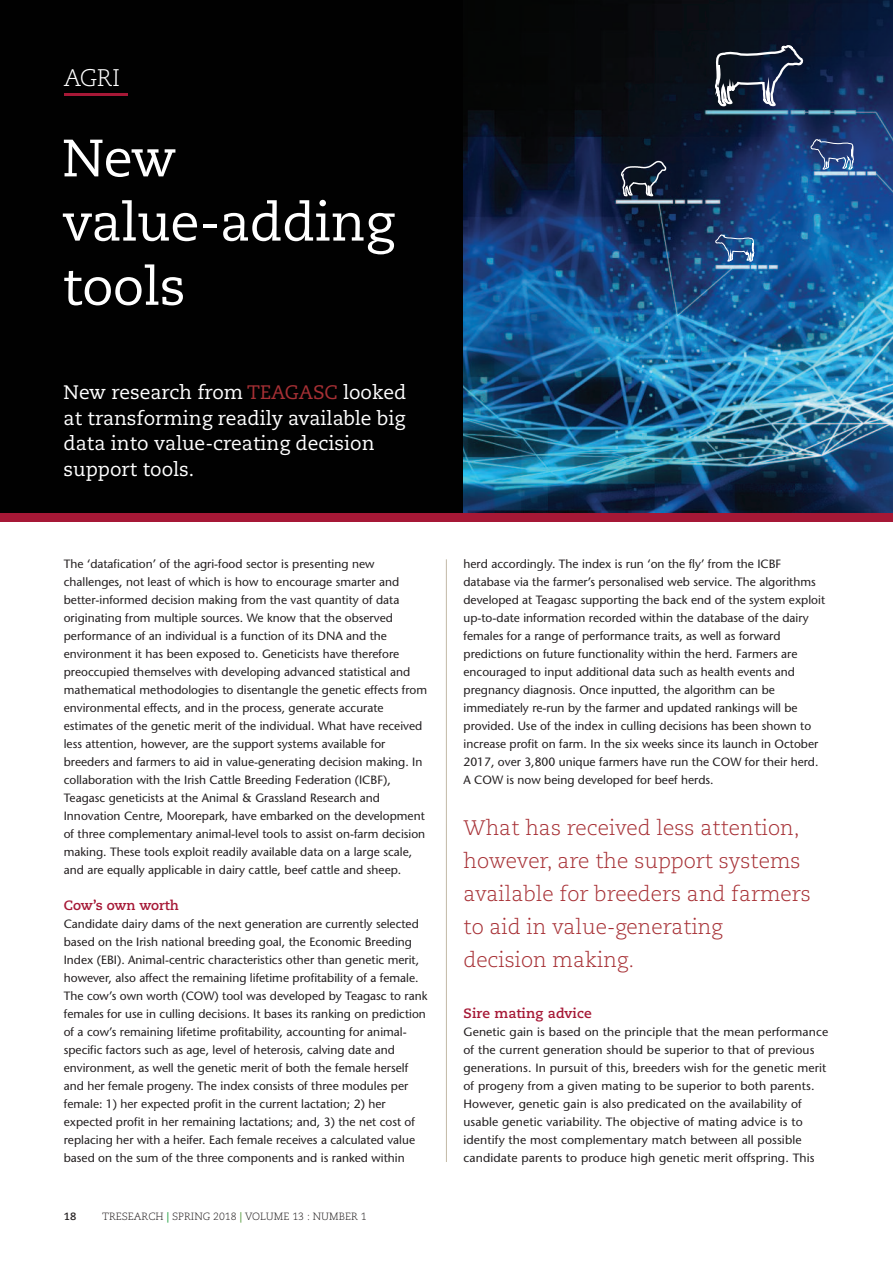
<style>
.page{position:relative;width:893px;height:1263px;background:#fff}
.page>*{position:absolute;margin:0;border:0;box-sizing:border-box;transform-origin:0 0}
.t1{font:52.5px/64.2px "Caecilia";letter-spacing:-.01em;color:#fff}
.t2{font:300 24px "Caecilia";color:#fff}
.t3{font:300 21px/33px "Caecilia";color:#a73035}
.t4{font:19.5px/25.5px "Caecilia";color:#fff}
.t5{font:700 13.5px "Caecilia";letter-spacing:.01em;color:#a61836}
.t6{font:12px/18px "Stone Sans";color:#231f20}
.t7{font:300 10.5px "Caecilia";color:#231f20}
.t8{font:700 10.5px "Caecilia";color:#231f20}
.s1{color:#a73035}
.s2{font-weight:700;color:#29a347}
.s3{font-weight:700;color:#5b9e44}
</style>
<div class="page">
<div style="left:0;top:0;width:463px;height:518px;background:#010101"></div>
<img style="left:463px;top:0;width:430px;height:513px">
<hr style="left:64px;top:94px;width:64px;height:2px;background:#a61836">
<hr style="left:446px;top:559px;width:1px;height:603px;background:#c2b9a6">
<div style="left:0;top:513px;width:893px;height:9px;background:#a61836"></div>
<svg style="left:621px;top:161px;width:46px;height:38px"></svg>
<svg style="left:708px;top:36px;width:98px;height:73px"></svg>
<svg style="left:810px;top:133px;width:44px;height:37px"></svg>
<svg style="left:714px;top:230px;width:43px;height:33px"></svg>
<h2 class="t2" style="left:64px;top:68px;width:58px">AGRI</h2>
<h1 class="t1" style="left:62px;top:131px;width:333px">New value-adding tools</h1>
<h3 class="t4" style="left:64px;top:381px;width:344px">New research from <span class="s1">TEAGASC</span> looked at transforming readily available big data into value-creating decision support tools.</h3>
<p class="t6" style="left:64px;top:556px;width:365px">The ‘datafication’ of the agri-food sector is presenting new challenges, not least of which is how to encourage smarter and better-informed decision making from the vast quantity of data originating from multiple sources. We know that the observed performance of an individual is a function of its DNA and the environment it has been exposed to. Geneticists have therefore preoccupied themselves with developing advanced statistical and mathematical methodologies to disentangle the genetic effects from environmental effects, and in the process, generate accurate estimates of the genetic merit of the individual. What have received less attention, however, are the support systems available for breeders and farmers to aid in value-generating decision making. In collaboration with the Irish Cattle Breeding Federation (ICBF), Teagasc geneticists at the Animal &amp; Grassland Research and Innovation Centre, Moorepark, have embarked on the development of three complementary animal-level tools to assist on-farm decision making. These tools exploit readily available data on a large scale, and are equally applicable in dairy cattle, beef cattle and sheep.</p>
<p class="t5" style="left:64px;top:899px;width:117px">Cow’s own worth</p>
<p class="t6" style="left:64px;top:916px;width:365px">Candidate dairy dams of the next generation are currently selected based on the Irish national breeding goal, the Economic Breeding Index (EBI). Animal-centric characteristics other than genetic merit, however, also affect the remaining lifetime profitability of a female.<br>The cow’s own worth (COW) tool was developed by Teagasc to rank females for use in culling decisions. It bases its ranking on prediction of a cow’s remaining lifetime profitability, accounting for animal&shy;specific factors such as age, level of heterosis, calving date and environment, as well the genetic merit of both the female herself and her female progeny. The index consists of three modules per female: 1) her expected profit in the current lactation; 2) her expected profit in her remaining lactations; and, 3) the net cost of replacing her with a heifer. Each female receives a calculated value based on the sum of the three components and is ranked within</p>
<p class="t8" style="left:64px;top:1212px;width:14px">18</p>
<p class="t7" style="left:102px;top:1212px;width:266px">TRESEARCH <span class="s2">|</span> SPRING 2018 <span class="s3">|</span> VOLUME 13 : NUMBER 1</p>
<p class="t6" style="left:463px;top:556px;width:363px">herd accordingly. The index is run ‘on the fly’ from the ICBF database via the farmer’s personalised web service. The algorithms developed at Teagasc supporting the back end of the system exploit up-to-date information recorded within the database of the dairy females for a range of performance traits, as well as forward predictions on future functionality within the herd. Farmers are encouraged to input additional data such as health events and pregnancy diagnosis. Once inputted, the algorithm can be immediately re-run by the farmer and updated rankings will be provided. Use of the index in culling decisions has been shown to increase profit on farm. In the six weeks since its launch in October 2017, over 3,800 unique farmers have run the COW for their herd.<br>A COW is now being developed for beef herds.</p>
<h3 class="t3" style="left:463px;top:813px;width:349px">What has received less attention, however, are the support systems available for breeders and farmers to aid in value-generating decision making.</h3>
<p class="t5" style="left:463px;top:1007px;width:130px">Sire mating advice</p>
<p class="t6" style="left:463px;top:1024px;width:366px">Genetic gain is based on the principle that the mean performance of the current generation should be superior to that of previous generations. In pursuit of this, breeders wish for the genetic merit of progeny from a given mating to be superior to both parents.<br>However, genetic gain is also predicated on the availability of usable genetic variability. The objective of mating advice is to identify the most complementary match between all possible candidate parents to produce high genetic merit offspring. This</p>
</div>
